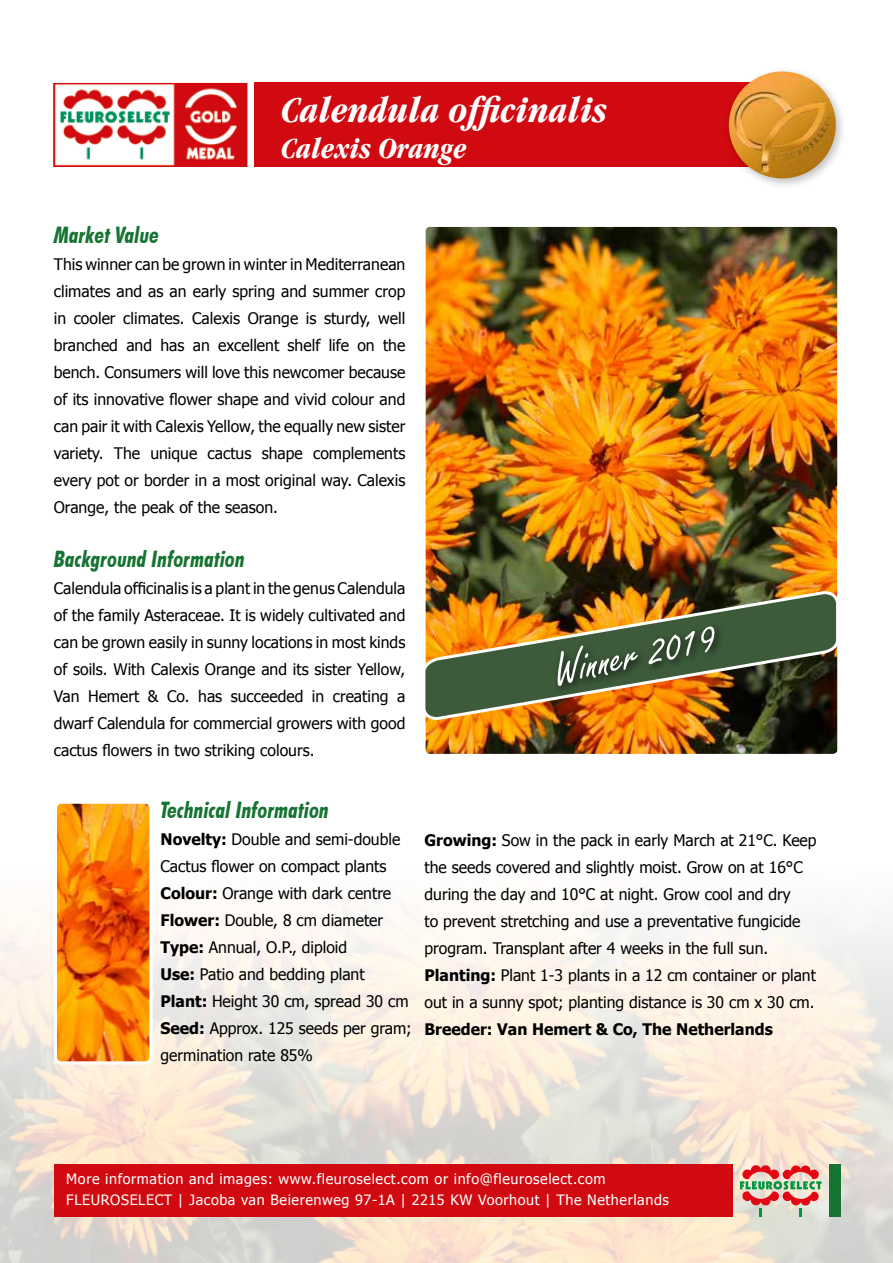
<style>
.page{position:relative;width:893px;height:1263px;background:#fff}
.page>*{position:absolute;margin:0;border:0;box-sizing:border-box;transform-origin:0 0}
.t1{font:48.45px "Freestyle Script";color:#fff}
.t2{font:italic 700 condensed 37.8px "Garamond";color:#fff}
.t3{font:italic 700 condensed 30.3px "Garamond";color:#fff}
.t4{font:italic 700 condensed 22.65px "Futura BT";color:#167433}
.t5{font:15.9px/27px "Tahoma";color:#000;text-align:justify}
.t6{font:700 15.9px "Tahoma";color:#000}
.t7{font:14.25px/21px "Tahoma";letter-spacing:.04em;color:#fff}
.s1{font-weight:700}
</style>
<div class="page">
<img style="left:0;top:922px;width:893px;height:341px">
<div style="left:254px;top:83px;width:528px;height:84px;background:#d00a10"></div>
<img style="left:426px;top:228px;width:410px;height:525px">
<div style="left:422px;top:224px;width:418px;height:533px;border:3px solid #fff;border-radius:6px"></div>
<div style="left:54px;top:1164px;width:678px;height:52px;background:#d00a10"></div>
<div style="left:829px;top:1164px;width:11px;height:52px;background:#167433"></div>
<svg style="left:53px;top:82px;width:195px;height:85px"></svg>
<div style="left:724px;top:66px;width:123px;height:123px;background:#000;opacity:.25"></div>
<img style="left:729px;top:71px;width:107px;height:107px;border-radius:53px">
<svg style="left:740px;top:1165px;width:82px;height:51px;background:#d0a293"></svg>
<img style="left:58px;top:804px;width:91px;height:256px">
<div style="left:54px;top:800px;width:99px;height:264px;border:3px solid #fff;border-radius:6px"></div>
<img style="left:422px;top:590px;width:418px;height:131px">
<div style="left:553px;top:622px;width:172px;height:74px;background:#000;opacity:.75"></div>
<h2 class="t2" style="left:281px;top:88px;width:328px">Calendula officinalis</h2>
<h3 class="t3" style="left:281px;top:131px;width:187px">Calexis Orange</h3>
<h3 class="t4" style="left:54px;top:221px;width:107px">Market Value</h3>
<p class="t5" style="left:54px;top:250px;width:353px">This winner can be grown in winter in Mediterranean climates and as an early spring and summer crop in cooler climates. Calexis Orange is sturdy, well branched and has an excellent shelf life on the bench. Consumers will love this newcomer because of its innovative flower shape and vivid colour and can pair it with Calexis Yellow, the equally new sister variety. The unique cactus shape complements every pot or border in a most original way. Calexis Orange, the peak of the season.</p>
<h3 class="t4" style="left:54px;top:545px;width:193px">Background Information</h3>
<p class="t5" style="left:54px;top:574px;width:353px">Calendula officinalis is a plant in the genus Calendula of the family Asteraceae. It is widely cultivated and can be grown easily in sunny locations in most kinds of soils. With Calexis Orange and its sister Yellow, Van Hemert &amp; Co. has succeeded in creating a dwarf Calendula for commercial growers with good cactus flowers in two striking colours.</p>
<h1 class="t1" style="left:548px;top:645px;width:167px;rotate:-12deg">Winner 2019</h1>
<h3 class="t4" style="left:161px;top:796px;width:170px">Technical Information</h3>
<p class="t5" style="left:160px;top:825px;width:253px;text-align:left"><span class="s1">Novelty:</span> Double and semi-double<br>Cactus flower on compact plants<br><span class="s1">Colour:</span> Orange with dark centre<br><span class="s1">Flower:</span> Double, 8 cm diameter<br><span class="s1">Type:</span> Annual, O.P., diploid<br><span class="s1">Use:</span> Patio and bedding plant<br><span class="s1">Plant:</span> Height 30 cm, spread 30 cm<br><span class="s1">Seed:</span> Approx. 125 seeds per gram; germination rate 85%</p>
<p class="t5" style="left:424px;top:826px;width:394px;text-align:left"><span class="s1">Growing:</span> Sow in the pack in early March at 21°C. Keep the seeds covered and slightly moist. Grow on at 16°C during the day and 10°C at night. Grow cool and dry<br>to prevent stretching and use a preventative fungicide program. Transplant after 4 weeks in the full sun.<br><span class="s1">Planting:</span> Plant 1-3 plants in a 12 cm container or plant out in a sunny spot; planting distance is 30 cm x 30 cm.</p>
<p class="t6" style="left:424px;top:1018px;width:350px">Breeder: Van Hemert &amp; Co, The Netherlands</p>
<p class="t7" style="left:66px;top:1167px;width:604px">More information and images: www.fleuroselect.com or info@fleuroselect.com<br>FLEUROSELECT | Jacoba van Beierenweg 97-1A | 2215 KW Voorhout | The Netherlands</p>
</div>
